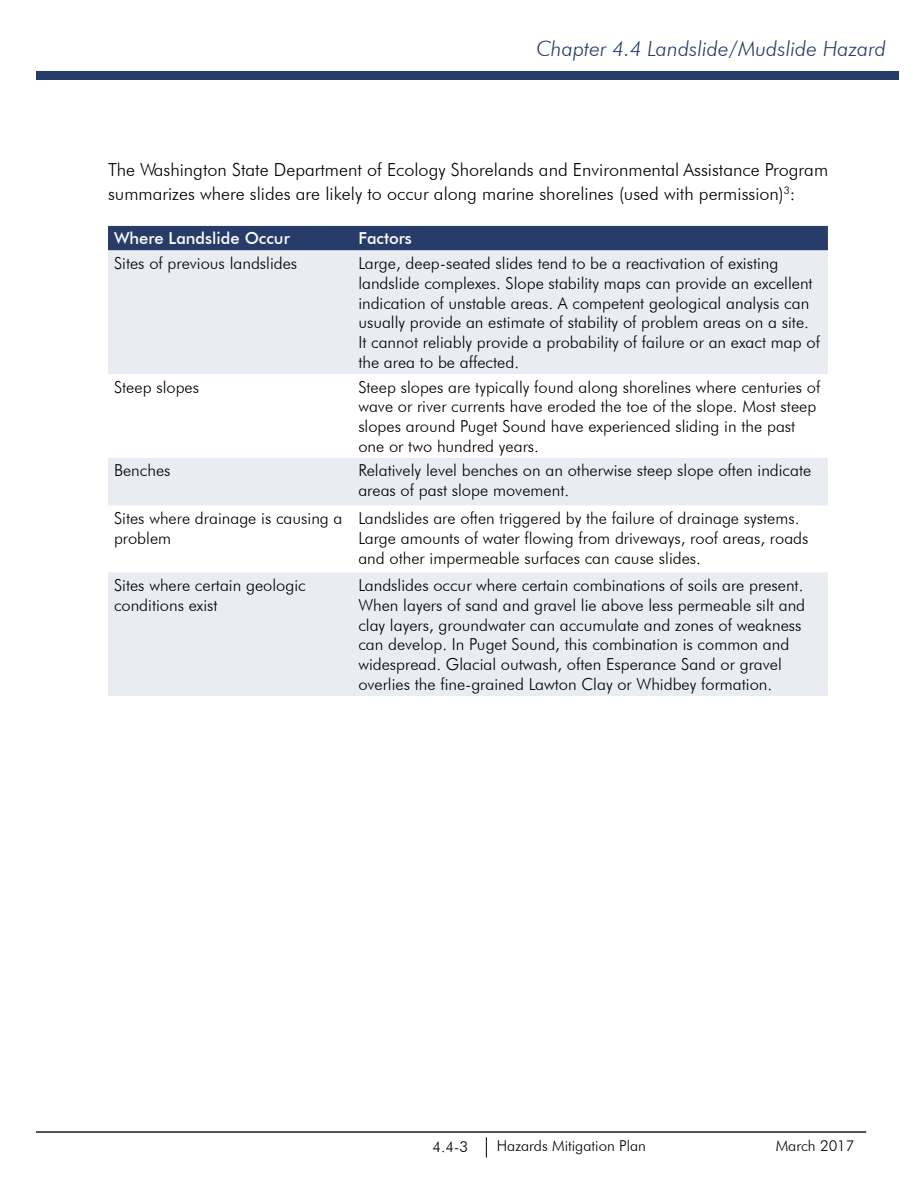
<style>
.page{position:relative;width:918px;height:1188px;background:#fff}
.page>*{position:absolute;margin:0;border:0;box-sizing:border-box;transform-origin:0 0}
.t1{font:italic 300 21px "Futura BT";color:#273c69}
.t2{font:300 18px/24px "Futura BT";color:#000}
.t3{font:300 16.5px/19.8px "Futura BT";color:#000}
.t4{font:500 16.5px "Futura BT";color:#fff}
.t5{font:300 15px "Futura BT";color:#000}
</style>
<div class="page">
<div style="left:36px;top:71px;width:862px;height:9px;background:#273c69"></div>
<hr style="left:36px;top:1131px;width:830px;height:2px;background:#000">
<svg style="left:486px;top:1137px;width:1px;height:20px"></svg>
<div style="left:108px;top:226px;width:720px;height:24px;background:#273c69"></div>
<svg style="left:108px;top:250px;width:720px;height:446px;fill:#e9ecf0"></svg>
<p class="t1" style="left:536px;top:36px;width:351px">Chapter 4.4 Landslide/Mudslide Hazard</p>
<p class="t2" style="left:108px;top:157px;width:722px">The Washington State Department of Ecology Shorelands and Environmental Assistance Program summarizes where slides are likely to occur along marine shorelines (used with permission)<sup>3</sup>:</p>
<p class="t4" style="left:114px;top:229px;width:177px">Where Landslide Occur</p>
<p class="t4" style="left:358px;top:229px;width:55px">Factors</p>
<p class="t3" style="left:114px;top:253px;width:185px">Sites of previous landslides</p>
<p class="t3" style="left:358px;top:253px;width:463px">Large, deep-seated slides tend to be a reactivation of existing landslide complexes. Slope stability maps can provide an excellent indication of unstable areas. A competent geological analysis can usually provide an estimate of stability of problem areas on a site.<br>It cannot reliably provide a probability of failure or an exact map of the area to be affected.</p>
<p class="t3" style="left:114px;top:377px;width:87px">Steep slopes</p>
<p class="t3" style="left:358px;top:377px;width:463px">Steep slopes are typically found along shorelines where centuries of wave or river currents have eroded the toe of the slope. Most steep slopes around Puget Sound have experienced sliding in the past one or two hundred years.</p>
<p class="t3" style="left:114px;top:461px;width:58px">Benches</p>
<p class="t3" style="left:358px;top:461px;width:455px">Relatively level benches on an otherwise steep slope often indicate areas of past slope movement.</p>
<p class="t3" style="left:114px;top:508px;width:230px">Sites where drainage is causing a problem</p>
<p class="t3" style="left:358px;top:508px;width:452px">Landslides are often triggered by the failure of drainage systems.<br>Large amounts of water flowing from driveways, roof areas, roads and other impermeable surfaces can cause slides.</p>
<p class="t3" style="left:114px;top:575px;width:193px">Sites where certain geologic conditions exist</p>
<p class="t3" style="left:358px;top:575px;width:448px">Landslides occur where certain combinations of soils are present.<br>When layers of sand and gravel lie above less permeable silt and clay layers, groundwater can accumulate and zones of weakness can develop. In Puget Sound, this combination is common and widespread. Glacial outwash, often Esperance Sand or gravel overlies the fine-grained Lawton Clay or Whidbey formation.</p>
<p class="t5" style="left:433px;top:1138px;width:37px">4.4-3</p>
<p class="t5" style="left:497px;top:1137px;width:151px">Hazards Mitigation Plan</p>
<p class="t5" style="left:776px;top:1137px;width:80px">March 2017</p>
</div>
